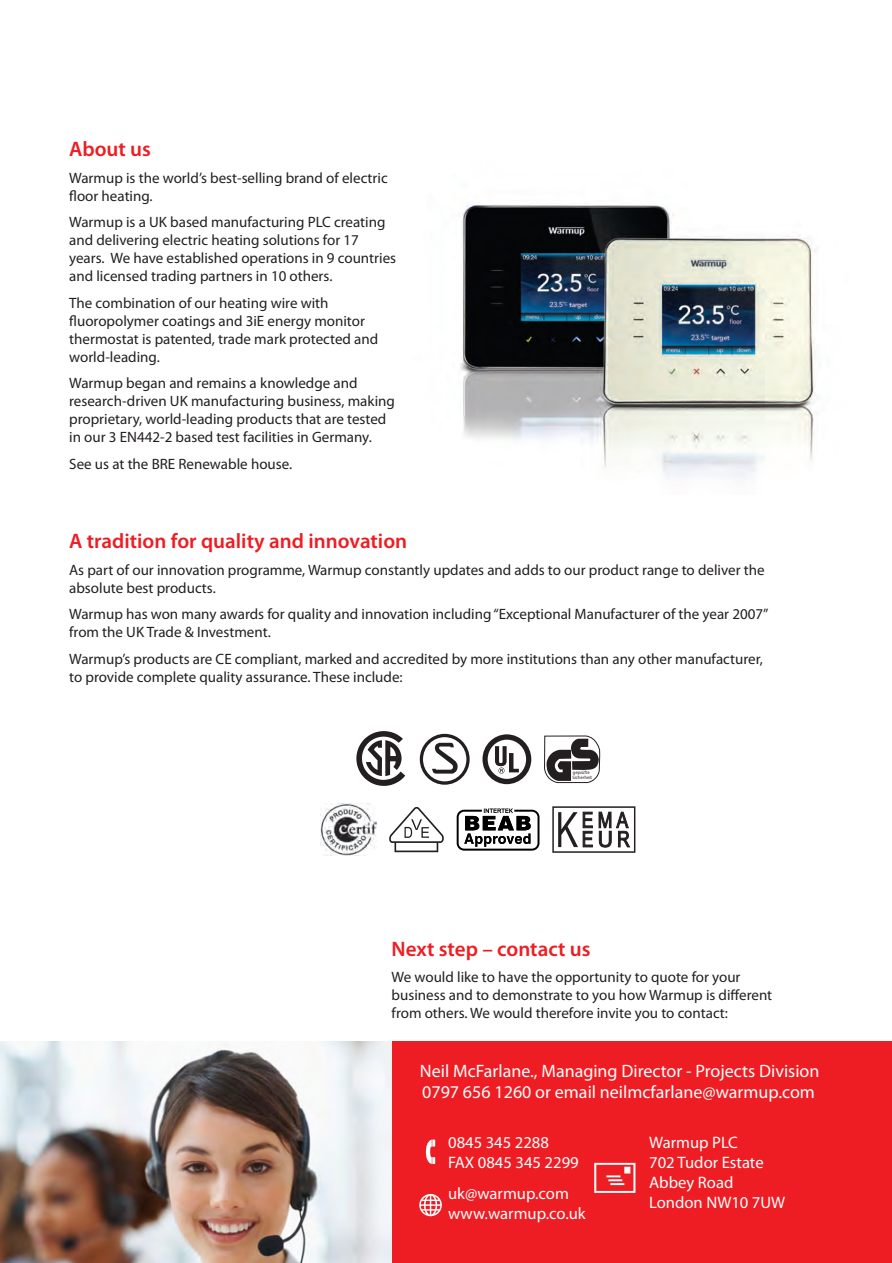
<style>
.page{position:relative;width:892px;height:1263px;background:#fff}
.page>*{position:absolute;margin:0;border:0;box-sizing:border-box;transform-origin:0 0}
.t1{font:600 21px "Myriad Pro";color:#ee1d23}
.t2{font:18px "Myriad Pro";color:#fff}
.t3{font:16.65px/20px "Myriad Pro";color:#fff}
.t4{font:15px/18px "Myriad Pro";color:#231f20}
.t5{font:4.8px/4.7px "Myriad Pro";color:#231f20}
</style>
<div class="page">
<img style="left:460px;top:203px;width:358px;height:276px">
<div style="left:0;top:1042px;width:891px;height:221px;background:#ee1d23"></div>
<img style="left:0;top:1042px;width:391px;height:221px">
<svg style="left:356px;top:731px;width:279px;height:122px"></svg>
<img style="left:321px;top:803px;width:55px;height:53px">
<svg style="left:425px;top:1139px;width:10px;height:25px"></svg>
<svg style="left:419px;top:1194px;width:22px;height:22px"></svg>
<svg style="left:594px;top:1162px;width:41px;height:31px"></svg>
<p class="t1" style="left:69px;top:136px;width:83px">About us</p>
<p class="t4" style="left:69px;top:168px;width:320px">Warmup is the world’s best-selling brand of electric floor heating.</p>
<p class="t4" style="left:69px;top:213px;width:328px">Warmup is a UK based manufacturing PLC creating and delivering electric heating solutions for 17 years. We have established operations in 9 countries and licensed trading partners in 10 others.</p>
<p class="t4" style="left:69px;top:293px;width:310px">The combination of our heating wire with fluoropolymer coatings and 3iE energy monitor thermostat is patented, trade mark protected and world-leading.</p>
<p class="t4" style="left:69px;top:374px;width:327px">Warmup began and remains a knowledge and research-driven UK manufacturing business, making proprietary, world-leading products that are tested in our 3 EN442-2 based test facilities in Germany.</p>
<p class="t4" style="left:69px;top:454px;width:224px">See us at the BRE Renewable house.</p>
<p class="t1" style="left:69px;top:528px;width:339px">A tradition for quality and innovation</p>
<p class="t4" style="left:69px;top:561px;width:696px">As part of our innovation programme, Warmup constantly updates and adds to our product range to deliver the absolute best products.</p>
<p class="t4" style="left:69px;top:605px;width:700px">Warmup has won many awards for quality and innovation including “Exceptional Manufacturer of the year 2007” from the UK Trade &amp; Investment.</p>
<p class="t4" style="left:69px;top:650px;width:694px">Warmup’s products are CE compliant, marked and accredited by more institutions than any other manufacturer, to provide complete quality assurance. These include:</p>
<p class="t5" style="left:572px;top:770px;width:21px">geprüfte<br>Sicherheit</p>
<p class="t1" style="left:391px;top:935px;width:200px">Next step – contact us</p>
<p class="t4" style="left:391px;top:968px;width:382px">We would like to have the opportunity to quote for your business and to demonstrate to you how Warmup is different from others. We would therefore invite you to contact:</p>
<p class="t2" style="left:420px;top:1059px;width:401px">Neil McFarlane., Managing Director - Projects Division</p>
<p class="t2" style="left:422px;top:1081px;width:394px">0797 656 1260 or email neilmcfarlane@warmup.com</p>
<p class="t3" style="left:448px;top:1132px;width:102px">0845 345 2288</p>
<p class="t3" style="left:448px;top:1152px;width:132px">FAX 0845 345 2299</p>
<p class="t3" style="left:448px;top:1183px;width:122px">uk@warmup.com</p>
<p class="t3" style="left:448px;top:1203px;width:139px">www.warmup.co.uk</p>
<p class="t3" style="left:648px;top:1132px;width:116px">Warmup PLC<br>702 Tudor Estate</p>
<p class="t3" style="left:648px;top:1172px;width:86px">Abbey Road</p>
<p class="t3" style="left:648px;top:1192px;width:137px">London NW10 7UW</p>
</div>
